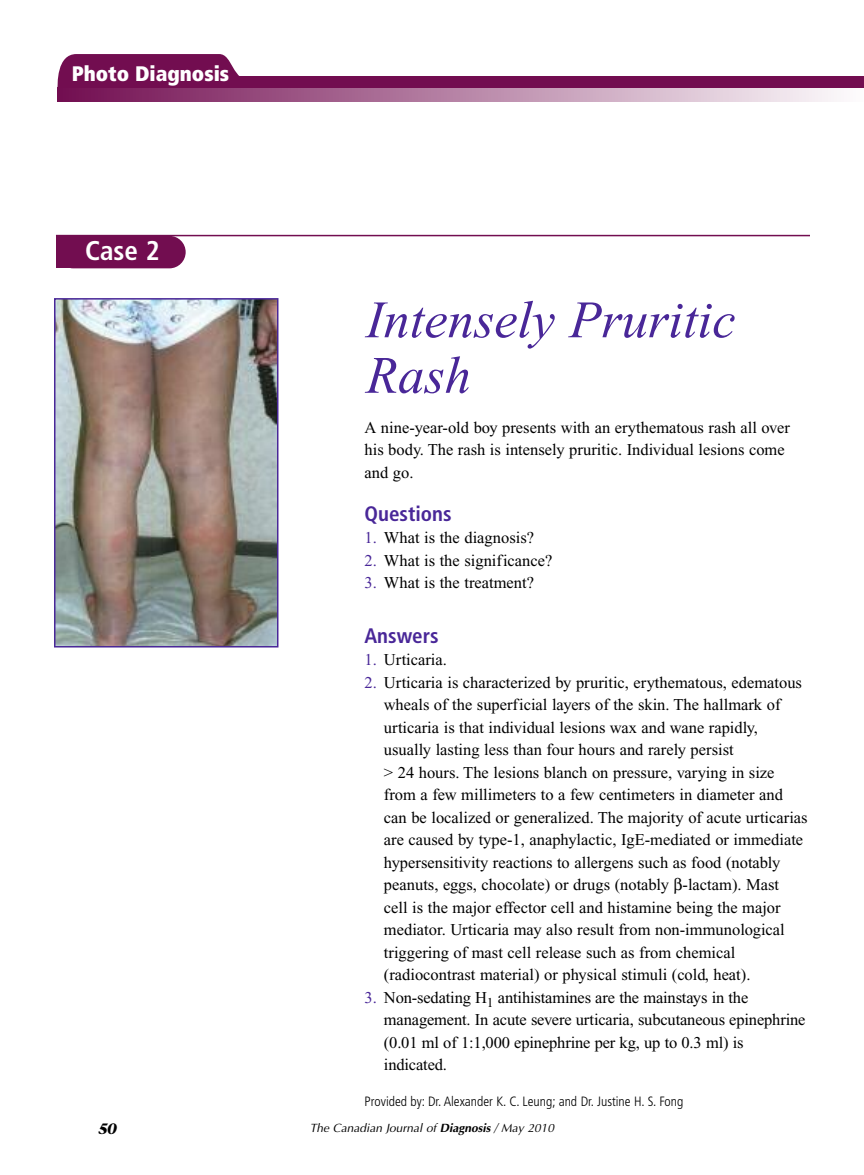
<style>
.page{position:relative;width:864px;height:1175px;background:#fff}
.page>*{position:absolute;margin:0;border:0;box-sizing:border-box;transform-origin:0 0}
.t1{font:italic 52.5px/55.5px "Times New Roman";color:#492798}
.t2{font:700 condensed 27px "Frutiger";color:#fff}
.t3{font:700 condensed 21px "Frutiger";color:#492798}
.t4{font:900 condensed 21px "Frutiger";color:#fff}
.t5{font:16.5px/22.5px "Times New Roman";color:#000}
.t6{font:italic 700 15px "Stone Serif";color:#000}
.t7{font:300 condensed 13.5px "Frutiger";color:#000}
.t8{font:italic 12px "Optima";color:#000}
.s1{color:#492798}
.s2{font-weight:700}
</style>
<div class="page">
<div style="left:57px;top:236px;width:129px;height:32px;background:#720d50;border-radius:16px"></div>
<hr style="left:56px;top:235px;width:754px;height:1px;background:#720d50">
<div style="left:56px;top:236px;width:36px;height:32px;background:#720d50"></div>
<svg style="left:57px;top:54px;width:183px;height:34px;background:#88336c"></svg>
<div style="left:59px;top:76px;width:805px;height:13px;background:#720d50"></div>
<div style="left:62px;top:64px;width:169px;height:34px;background:#720d50"></div>
<svg style="left:57px;top:89px;width:777px;height:12px;background:#b580a3"></svg>
<img style="left:57px;top:301px;width:218px;height:343px">
<div style="left:54px;top:298px;width:224px;height:349px;border:2px solid #492798"></div>
<p class="t4" style="left:72px;top:66px;width:159px">Photo Diagnosis</p>
<h2 class="t2" style="left:85px;top:240px;width:76px">Case 2</h2>
<h1 class="t1" style="left:366px;top:297px;width:371px">Intensely Pruritic<br>Rash</h1>
<p class="t5" style="left:364px;top:417px;width:427px">A nine-year-old boy presents with an erythematous rash all over his body. The rash is intensely pruritic. Individual lesions come and go.</p>
<p class="t3" style="left:364px;top:505px;width:89px">Questions</p>
<p class="t5" style="left:364px;top:528px;width:171px"><span class="s1">1.</span> What is the diagnosis?</p>
<p class="t5" style="left:365px;top:550px;width:189px"><span class="s1">2.</span> What is the significance?</p>
<p class="t5" style="left:365px;top:573px;width:171px"><span class="s1">3.</span> What is the treatment?</p>
<p class="t3" style="left:364px;top:627px;width:76px">Answers</p>
<p class="t5" style="left:364px;top:650px;width:84px"><span class="s1">1.</span> Urticaria.</p>
<p class="t5" style="left:384px;top:672px;width:425px;text-indent:-19px"><span class="s1">2.</span> Urticaria is characterized by pruritic, erythematous, edematous wheals of the superficial layers of the skin. The hallmark of urticaria is that individual lesions wax and wane rapidly, usually lasting less than four hours and rarely persist<br>&gt; 24 hours. The lesions blanch on pressure, varying in size from a few millimeters to a few centimeters in diameter and can be localized or generalized. The majority of acute urticarias are caused by type-1, anaphylactic, IgE-mediated or immediate hypersensitivity reactions to allergens such as food (notably peanuts, eggs, chocolate) or drugs (notably -lactam). Mast<br>cell is the major effector cell and histamine being the major mediator. Urticaria may also result from non-immunological triggering of mast cell release such as from chemical (radiocontrast material) or physical stimuli (cold, heat).</p>
<p class="t5" style="left:384px;top:987px;width:423px;text-indent:-19px"><span class="s1">3.</span> Non-sedating H<sub>1</sub> antihistamines are the mainstays in the management. In acute severe urticaria, subcutaneous epinephrine (0.01 ml of 1:1,000 epinephrine per kg, up to 0.3 ml) is indicated.</p>
<p class="t7" style="left:364px;top:1096px;width:320px">Provided by: Dr. Alexander K. C. Leung; and Dr. Justine H. S. Fong</p>
<p class="t6" style="left:98px;top:1122px;width:20px">50</p>
<p class="t8" style="left:310px;top:1120px;width:246px">The Canadian Journal of <span class="s2">Diagnosis</span> / May 2010</p>
</div>
